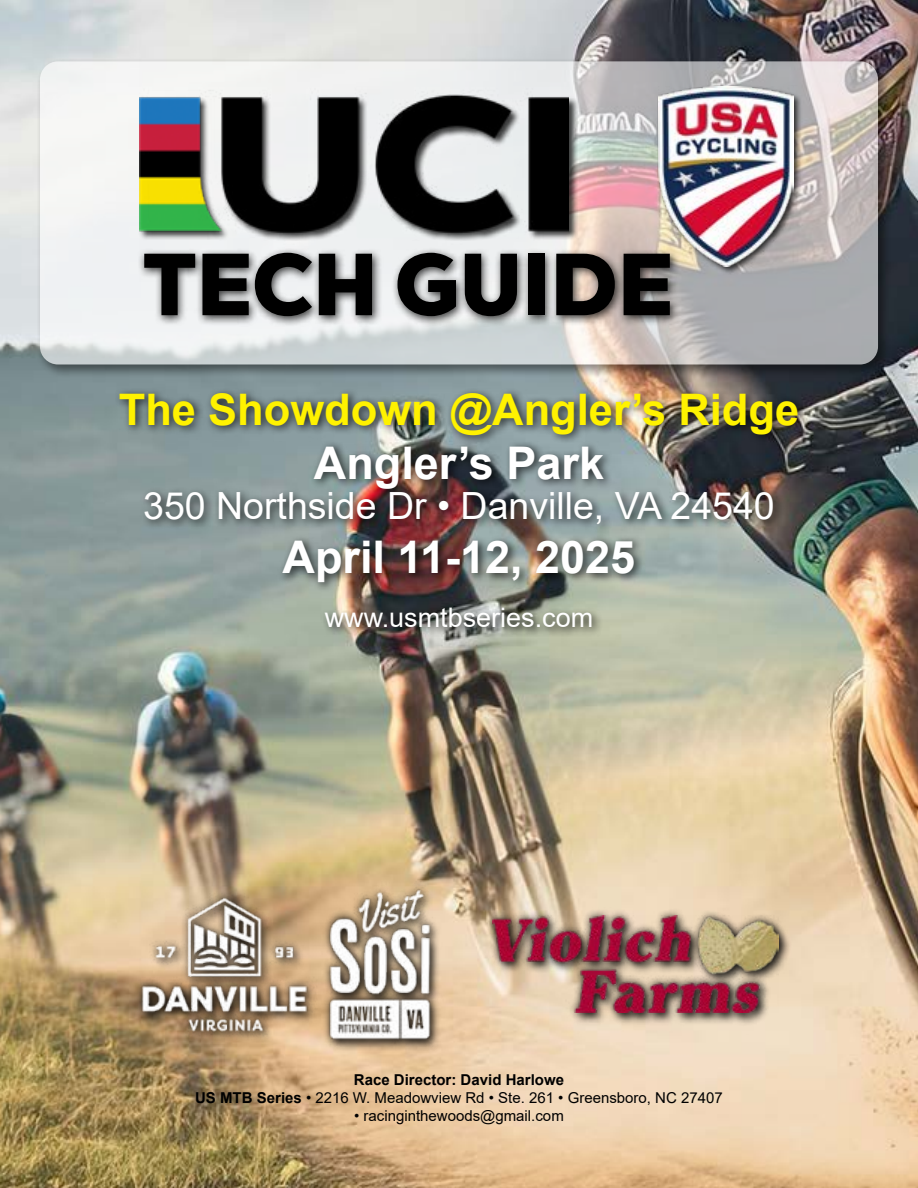
<style>
.page{position:relative;width:918px;height:1188px;background:#fff}
.page>*{position:absolute;margin:0;border:0;box-sizing:border-box;transform-origin:0 0}
.t1{font:900 87.9px "Chronica Pro";color:#000}
.t2{font:700 45px "Arial";color:#fff}
.t3{font:700 43.5px "Arial";color:#fff200}
.t4{font:37.5px "Arial";color:#fff}
.t5{font:27px "Arial";color:#fff}
.t6{font:15px/18px "Arial";color:#000;text-align:center}
.s1{font-weight:700}
</style>
<div class="page">
<img style="left:0;top:0;width:918px;height:1188px">
<div style="left:37px;top:58px;width:855px;height:320px;background:#000;opacity:.75"></div>
<svg style="left:40px;top:61px;width:838px;height:304px"></svg>
<div style="left:139px;top:887px;width:652px;height:164px;background:#000;opacity:.75"></div>
<div style="left:134px;top:882px;width:303px;height:164px;background:#000;opacity:.75"></div>
<img style="left:139px;top:881px;width:294px;height:166px">
<div style="left:484px;top:908px;width:303px;height:112px;background:#000;opacity:.75"></div>
<img style="left:492px;top:916px;width:287px;height:97px">
<div style="left:138px;top:95px;width:440px;height:146px;background:#000;opacity:.75"></div>
<img style="left:139px;top:40px;width:429px;height:207px">
<div style="left:657px;top:85px;width:145px;height:190px;background:#000;opacity:.75"></div>
<img style="left:659px;top:86px;width:135px;height:180px">
<div style="left:137px;top:247px;width:543px;height:80px;background:#000;opacity:.75"></div>
<div style="left:115px;top:388px;width:693px;height:249px;background:#000;opacity:.75"></div>
<h1 class="t1" style="left:143px;top:229px;width:532px">TECH GUIDE</h1>
<h3 class="t3" style="left:119px;top:379px;width:682px">The Showdown @Angler’s Ridge</h3>
<h2 class="t2" style="left:314px;top:431px;width:292px">Angler’s Park</h2>
<h3 class="t4" style="left:143px;top:480px;width:633px">350 Northside Dr • Danville, VA 24540</h3>
<h2 class="t2" style="left:283px;top:526px;width:354px">April 11-12, 2025</h2>
<h3 class="t5" style="left:325px;top:599px;width:270px">www.usmtbseries.com</h3>
<p class="t6" style="left:195px;top:1070px;width:529px"><span class="s1">Race Director: David Harlowe<br>US MTB Series</span> • 2216 W. Meadowview Rd • Ste. 261 • Greensboro, NC 27407</p>
<p class="t6" style="left:354px;top:1106px;width:211px">• racinginthewoods@gmail.com</p>
</div>
